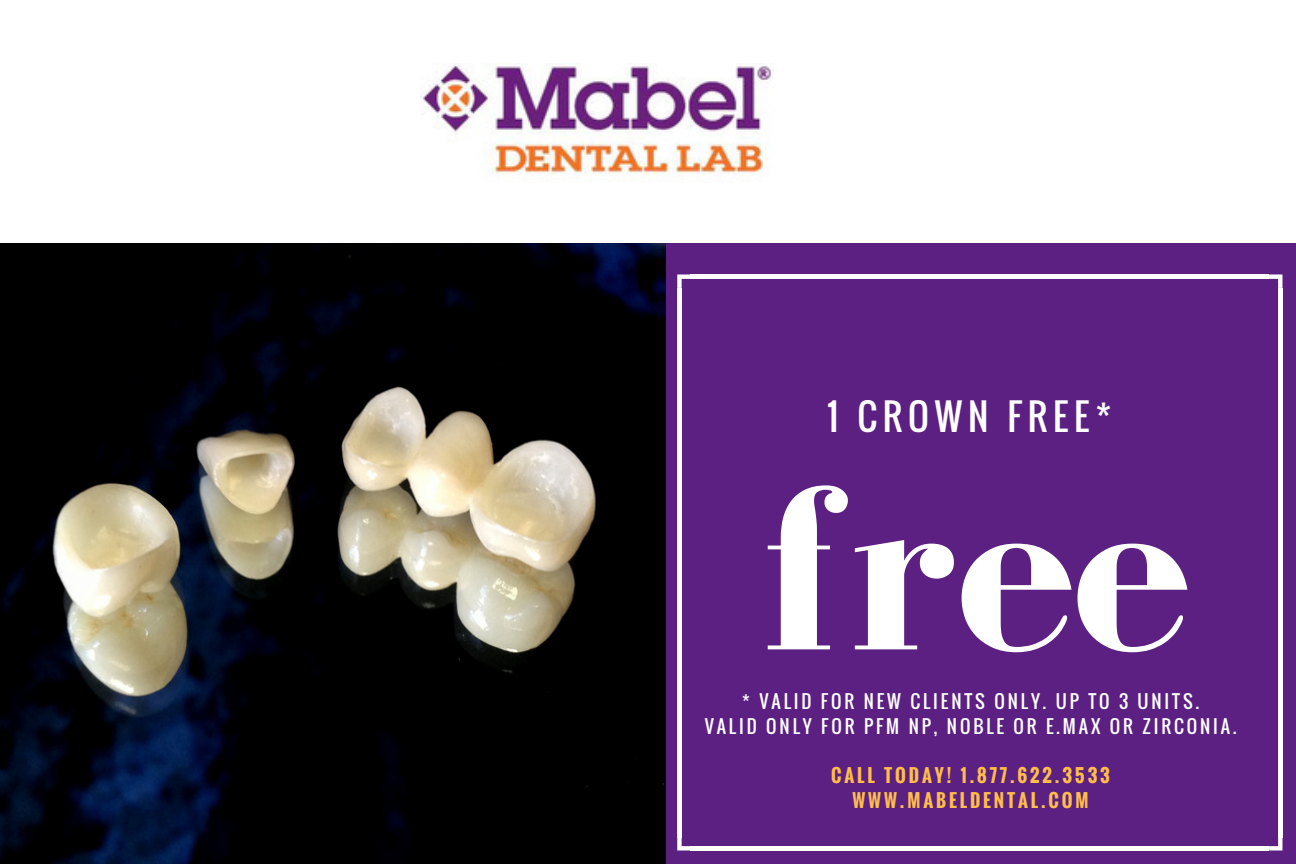
<style>
.page{position:relative;width:1296px;height:864px;background:#fff}
.page>*{position:absolute;margin:0;border:0;box-sizing:border-box;transform-origin:0 0}
.t1{font:700 241.5px "Bodoni FLF";color:#fff}
.t2{font:36.3px "Oswald";letter-spacing:.16em;color:#fff}
.t3{font:18px/24.6px "Oswald";letter-spacing:.16em;color:#fff;text-align:center}
.t4{font:700 18px/24.6px "Oswald";letter-spacing:.16em;color:#ffbd4a;text-align:center}
</style>
<div class="page">
<img style="left:0;top:243px;width:666px;height:621px">
<div style="left:666px;top:243px;width:630px;height:621px;background:#5c2082"></div>
<hr style="left:1278px;top:288px;width:4px;height:549px;background:#fff">
<div style="left:677px;top:288px;width:5px;height:549px;background:#fff"></div>
<div style="left:690px;top:274px;width:579px;height:5px;background:#fff"></div>
<hr style="left:690px;top:846px;width:579px;height:4px;background:#fff">
<svg style="left:1269px;top:274px;width:13px;height:14px"></svg>
<svg style="left:677px;top:274px;width:13px;height:14px"></svg>
<svg style="left:1269px;top:837px;width:13px;height:13px"></svg>
<svg style="left:677px;top:837px;width:13px;height:13px"></svg>
<img style="left:421px;top:63px;width:353px;height:118px">
<h2 class="t2" style="left:827px;top:389px;width:285px">1 CROWN FREE*</h2>
<h1 class="t1" style="left:761px;top:438px;width:431px">free</h1>
<p class="t3" style="left:705px;top:688px;width:533px">* VALID FOR NEW CLIENTS ONLY. UP TO 3 UNITS.<br>VALID ONLY FOR PFM NP, NOBLE OR E.MAX OR ZIRCONIA.</p>
<p class="t4" style="left:831px;top:763px;width:280px">CALL TODAY! 1.877.622.3533<br>WWW.MABELDENTAL.COM</p>
</div>
